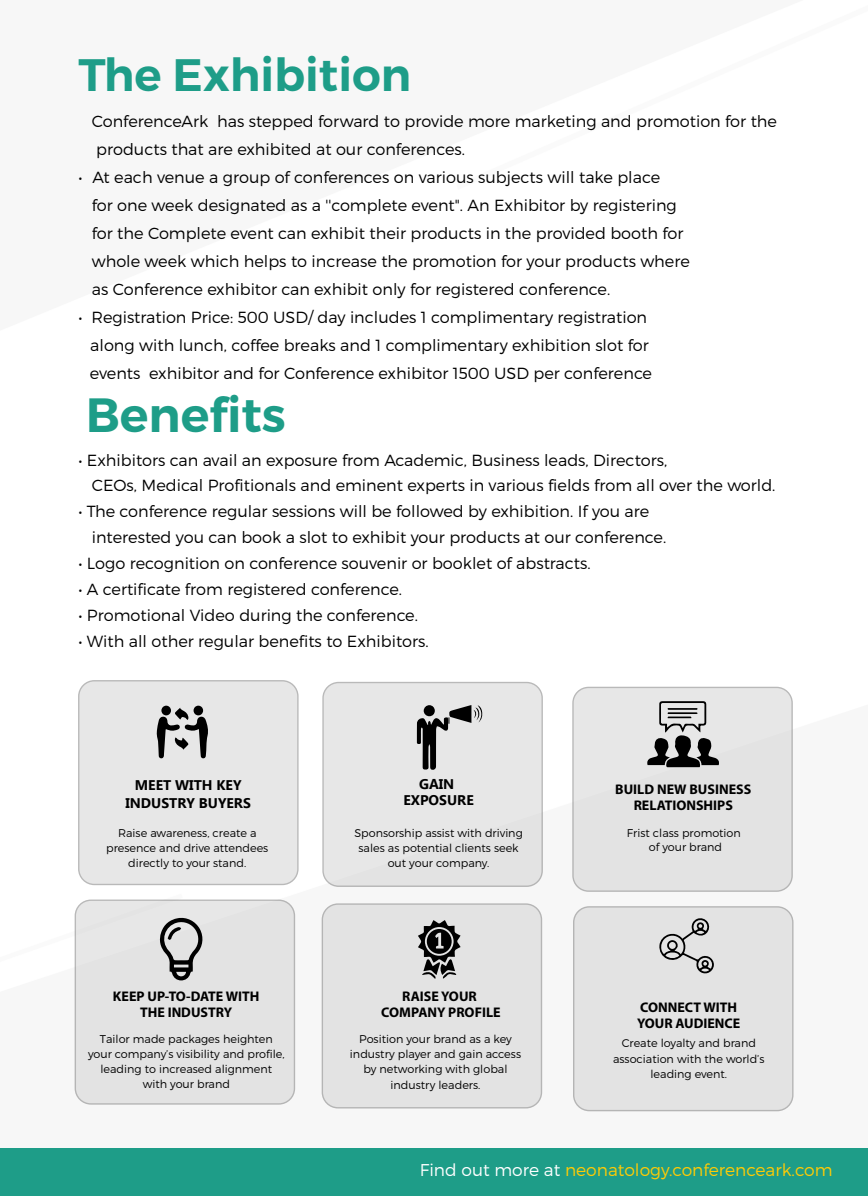
<style>
.page{position:relative;width:868px;height:1196px;background:#fff}
.page>*{position:absolute;margin:0;border:0;box-sizing:border-box;transform-origin:0 0}
.t1{font:48.05px "Trueno S Bd";color:#1e9d88}
.t2{font:45.46px "Trueno S Bd";color:#1e9d88}
.t3{font:17.08px "Trueno Lt";color:#ffcb05}
.t4{font:16.1px/28px "Trueno Lt";color:#000}
.t5{font:700 14px/16.1px "Myriad Pro";color:#000;text-align:center}
.t6{font:700 14px/18.1px "Ebrima";color:#000;text-align:center}
.t7{font:11.23px/15.4px "Trueno Lt";color:#000;text-align:center}
.t8{font:11.2px/15px "Trueno Lt";color:#000;text-align:center}
.s1{color:#fff}
</style>
<div class="page">
<img style="left:0;top:873px;width:868px;height:276px">
<div style="left:79px;top:681px;width:219px;height:203px;background:#e7e7e7;border-radius:16px"></div>
<div style="left:78px;top:680px;width:221px;height:205px;border:1px solid #686868;border-radius:16px"></div>
<div style="left:323px;top:682px;width:219px;height:204px;background:#e7e7e7;border-radius:16px"></div>
<div style="left:322px;top:682px;width:221px;height:205px;border:1px solid #686868;border-radius:16px"></div>
<div style="left:573px;top:687px;width:219px;height:204px;background:#e3e3e3;border-radius:16px"></div>
<div style="left:572px;top:687px;width:221px;height:205px;border:1px solid #686868;border-radius:16px"></div>
<div style="left:75px;top:900px;width:219px;height:204px;background:#e3e3e3;border-radius:16px"></div>
<div style="left:75px;top:899px;width:220px;height:206px;border:1px solid #686868;border-radius:16px"></div>
<div style="left:322px;top:904px;width:219px;height:204px;background:#e3e3e3;border-radius:16px"></div>
<div style="left:322px;top:903px;width:220px;height:205px;border:1px solid #686868;border-radius:16px"></div>
<div style="left:574px;top:907px;width:219px;height:204px;background:#e3e3e3;border-radius:16px"></div>
<div style="left:573px;top:906px;width:221px;height:205px;border:1px solid #686868;border-radius:16px"></div>
<svg style="left:159px;top:917px;width:44px;height:63px"></svg>
<svg style="left:418px;top:920px;width:43px;height:59px"></svg>
<svg style="left:659px;top:918px;width:55px;height:56px"></svg>
<svg style="left:157px;top:708px;width:51px;height:50px"></svg>
<div style="left:161px;top:706px;width:10px;height:9px;background:#000;border-radius:50%"></div>
<div style="left:194px;top:706px;width:9px;height:9px;background:#000;border-radius:50%"></div>
<svg style="left:417px;top:705px;width:66px;height:65px"></svg>
<svg style="left:647px;top:701px;width:72px;height:66px"></svg>
<div style="left:0;top:1149px;width:868px;height:47px;background:#1e9d88"></div>
<h2 class="t2" style="left:79px;top:46px;width:334px">The Exhibition</h2>
<p class="t4" style="left:92px;top:107px;width:687px">ConferenceArk has stepped forward to provide more marketing and promotion for the products that are exhibited at our conferences.</p>
<p class="t4" style="left:92px;top:163px;width:600px;text-indent:-13px">• At each venue a group of conferences on various subjects will take place<br>for one week designated as a ''complete event". An Exhibitor by registering for the Complete event can exhibit their products in the provided booth for whole week which helps to increase the promotion for your products where as Conference exhibitor can exhibit only for registered conference.</p>
<p class="t4" style="left:90px;top:303px;width:564px;text-indent:-11px">• Registration Price: 500 USD/ day includes 1 complimentary registration along with lunch, coffee breaks and 1 complimentary exhibition slot for events exhibitor and for Conference exhibitor 1500 USD per conference</p>
<h1 class="t1" style="left:86px;top:386px;width:202px">Benefits</h1>
<p class="t4" style="left:92px;top:447px;width:685px;line-height:25.9px;text-indent:-13px">• Exhibitors can avail an exposure from Academic, Business leads, Directors,<br>CEOs, Medical Profitionals and eminent experts in various fields from all over the world.</p>
<p class="t4" style="left:92px;top:498px;width:576px;line-height:25.9px;text-indent:-13px">• The conference regular sessions will be followed by exhibition. If you are interested you can book a slot to exhibit your products at our conference.</p>
<p class="t4" style="left:79px;top:549px;width:514px">• Logo recognition on conference souvenir or booklet of abstracts.</p>
<p class="t4" style="left:79px;top:575px;width:325px">• A certificate from registered conference.</p>
<p class="t4" style="left:79px;top:601px;width:341px">• Promotional Video during the conference.</p>
<p class="t4" style="left:79px;top:627px;width:352px">• With all other regular benefits to Exhibitors.</p>
<p class="t6" style="left:125px;top:776px;width:127px">MEET WITH KEY<br>INDUSTRY BUYERS</p>
<p class="t6" style="left:403px;top:776px;width:72px;line-height:16.1px">GAIN<br>EXPOSURE</p>
<p class="t8" style="left:106px;top:825px;width:164px">Raise awareness, create a presence and drive attendees directly to your stand.</p>
<p class="t8" style="left:354px;top:826px;width:170px;line-height:14.7px">Sponsorship assist with driving sales as potential clients seek out your company.</p>
<p class="t5" style="left:113px;top:988px;width:148px">KEEP UP-TO-DATE WITH<br>THE INDUSTRY</p>
<p class="t8" style="left:88px;top:1031px;width:198px">Tailor made packages heighten your company’s visibility and profile, leading to increased alignment with your brand</p>
<p class="t5" style="left:381px;top:987px;width:121px">RAISE YOUR<br>COMPANY PROFILE</p>
<p class="t7" style="left:350px;top:1031px;width:173px">Position your brand as a key industry player and gain access by networking with global industry leaders.</p>
<p class="t5" style="left:615px;top:781px;width:138px">BUILD NEW BUSINESS<br>RELATIONSHIPS</p>
<p class="t8" style="left:627px;top:826px;width:115px;line-height:14.2px">Frist class promotion of your brand</p>
<p class="t5" style="left:637px;top:998px;width:105px;text-align:left">CONNECT WITH<br>YOUR AUDIENCE</p>
<p class="t8" style="left:613px;top:1035px;width:153px;line-height:15.9px">Create loyalty and brand association with the world’s leading event.</p>
<p class="t3" style="left:420px;top:1159px;width:414px"><span class="s1">Find out more at</span> neonatology.conferenceark.com</p>
</div>
